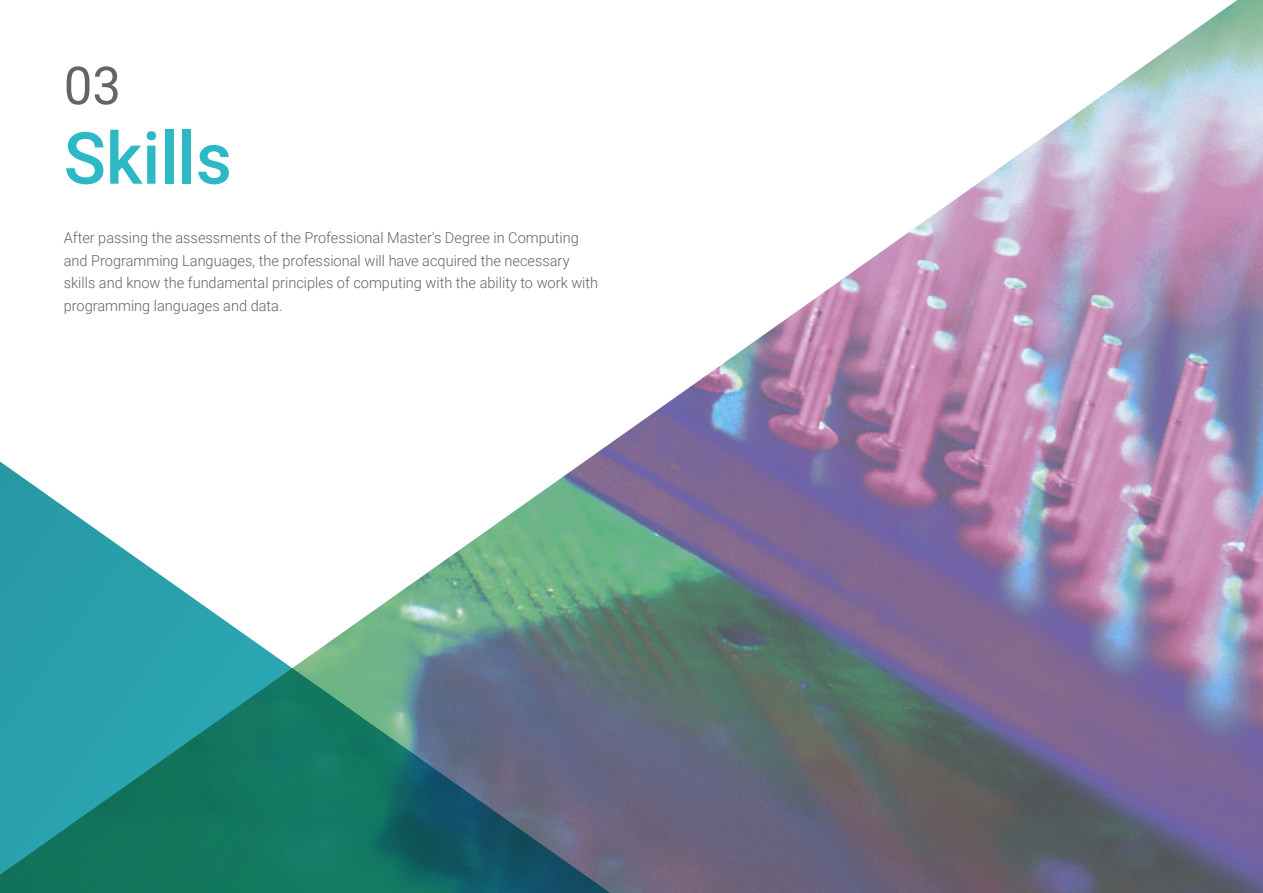
<style>
.page{position:relative;width:1263px;height:893px;background:#fff}
.page>*{position:absolute;margin:0;border:0;box-sizing:border-box;transform-origin:0 0}
.t1{font:500 72px "Roboto";color:#2db8c5}
.t2{font:52.5px "Roboto";color:#61646a}
.t3{font:300 15px/22.5px "Roboto";color:#61646a}
</style>
<div class="page">
<img style="left:606px;top:0;width:657px;height:893px">
<svg style="left:0;top:446px;width:640px;height:447px"></svg>
<h2 class="t2" style="left:64px;top:49px;width:59px">03</h2>
<h1 class="t1" style="left:64px;top:108px;width:170px">Skills</h1>
<p class="t3" style="left:64px;top:226px;width:536px">After passing the assessments of the Professional Master's Degree in Computing and Programming Languages, the professional will have acquired the necessary skills and know the fundamental principles of computing with the ability to work with programming languages and data.</p>
</div>
